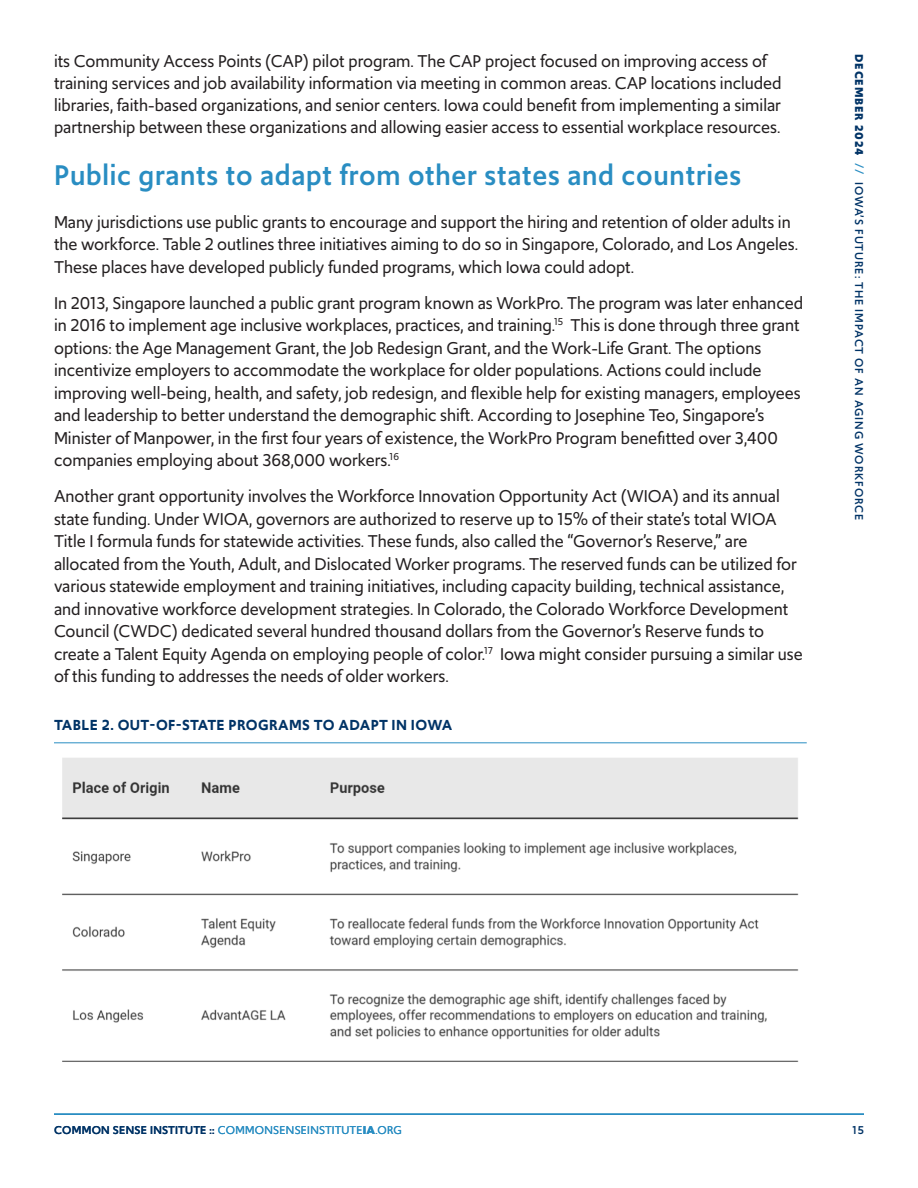
<style>
.page{position:relative;width:918px;height:1188px;background:#fff}
.page>*{position:absolute;margin:0;border:0;box-sizing:border-box;transform-origin:0 0}
.t1{font:500 30px "Upgrade";letter-spacing:.025em;color:#298dc2}
.t2{font:18px/22.5px "Upgrade";color:#231f20}
.Figure_Label{font:600 15.3px "Upgrade";letter-spacing:.025em;color:#036}
.t3{font:500 12px "Upgrade";letter-spacing:.075em;color:#036}
.t4{font:12px "Upgrade";letter-spacing:.025em;color:#298dc2}
.s1{font-weight:700}
.s2{color:#298dc2}
.s3{font-weight:500;color:#036}
</style>
<div class="page">
<hr style="left:54px;top:1113px;width:810px;height:2px;background:#298dc2">
<hr style="left:54px;top:742px;width:753px;height:1px;background:#298dc2">
<img style="left:62px;top:758px;width:737px;height:304px">
<p class="t2" style="left:54px;top:51px;width:729px;line-height:21.8px">its Community Access Points (CAP) pilot program. The CAP project focused on improving access of training services and job availability information via meeting in common areas. CAP locations included libraries, faith-based organizations, and senior centers. Iowa could benefit from implementing a similar partnership between these organizations and allowing easier access to essential workplace resources.</p>
<p class="t1" style="left:54px;top:155px;width:689px">Public grants to adapt from other states and countries</p>
<p class="t2" style="left:54px;top:211px;width:746px">Many jurisdictions use public grants to encourage and support the hiring and retention of older adults in the workforce. Table 2 outlines three initiatives aiming to do so in Singapore, Colorado, and Los Angeles.<br>These places have developed publicly funded programs, which Iowa could adopt.</p>
<p class="t2" style="left:54px;top:292px;width:751px">In 2013, Singapore launched a public grant program known as WorkPro. The program was later enhanced in 2016 to implement age inclusive workplaces, practices, and training.<sup>15</sup> This is done through three grant options: the Age Management Grant, the Job Redesign Grant, and the Work-Life Grant. The options incentivize employers to accommodate the workplace for older populations. Actions could include improving well-being, health, and safety, job redesign, and flexible help for existing managers, employees and leadership to better understand the demographic shift. According to Josephine Teo, Singapore’s Minister of Manpower, in the first four years of existence, the WorkPro Program benefitted over 3,400 companies employing about 368,000 workers.<sup>16</sup></p>
<p class="t2" style="left:54px;top:485px;width:750px">Another grant opportunity involves the Workforce Innovation Opportunity Act (WIOA) and its annual state funding. Under WIOA, governors are authorized to reserve up to 15% of their state’s total WIOA Title I formula funds for statewide activities. These funds, also called the “Governor’s Reserve,” are allocated from the Youth, Adult, and Dislocated Worker programs. The reserved funds can be utilized for various statewide employment and training initiatives, including capacity building, technical assistance, and innovative workforce development strategies. In Colorado, the Colorado Workforce Development Council (CWDC) dedicated several hundred thousand dollars from the Governor’s Reserve funds to create a Talent Equity Agenda on employing people of color.<sup>17</sup> Iowa might consider pursuing a similar use of this funding to addresses the needs of older workers.</p>
<p class="Figure_Label" style="left:54px;top:715px;width:400px">TABLE 2. OUT-OF-STATE PROGRAMS TO ADAPT IN IOWA</p>
<p class="t3" style="left:867px;top:54px;width:468px;rotate:90deg"><span class="s1">DECEMBER 2024</span> <span class="s2">//</span> IOWA’S FUTURE: THE IMPACT OF AN AGING WORKFORCE</p>
<p class="t4" style="left:54px;top:1122px;width:349px"><span class="s3">COMMON SENSE INSTITUTE ::</span> COMMONSENSEINSTITUTE<span class="s1">IA</span>.ORG</p>
<p class="t3" style="left:852px;top:1122px;width:13px">15</p>
</div>
